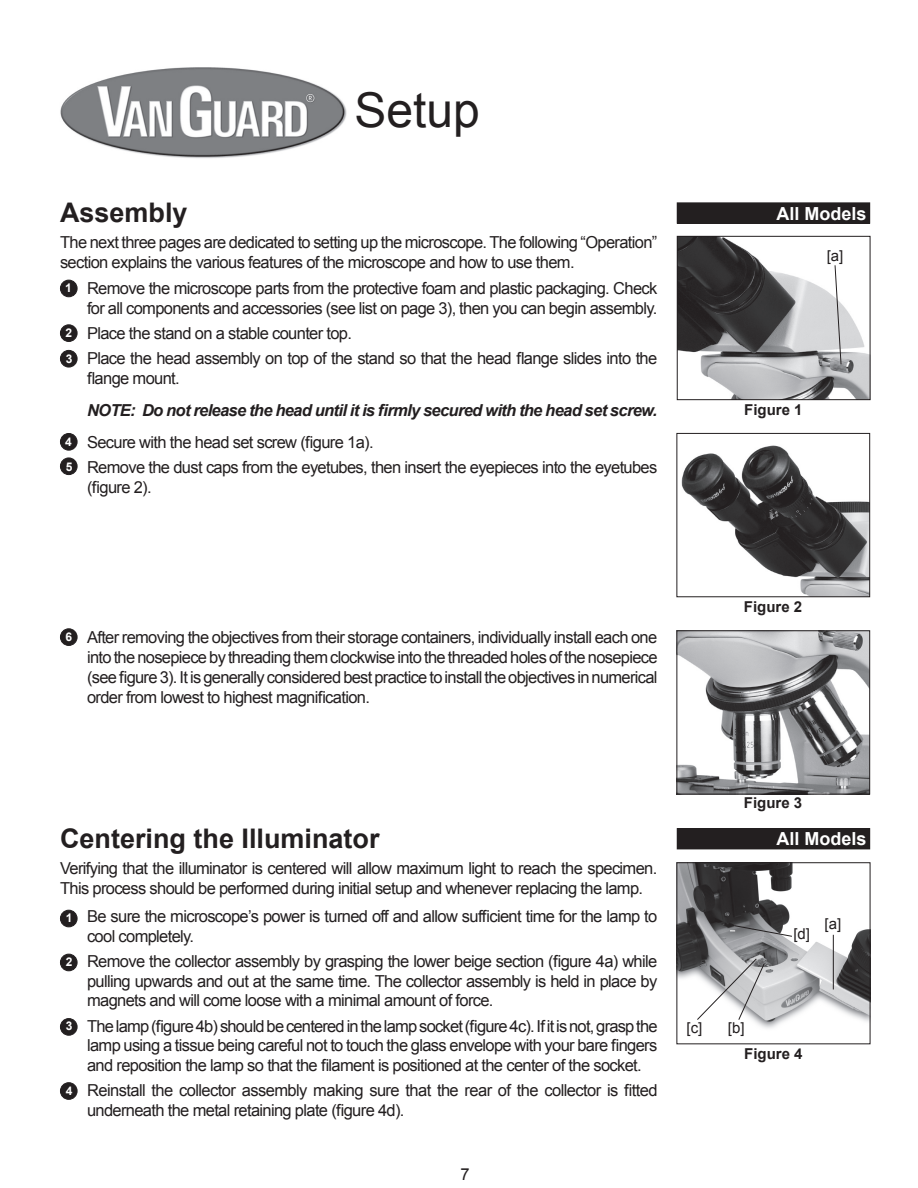
<style>
.page{position:relative;width:918px;height:1188px;background:#fff}
.page>*{position:absolute;margin:0;border:0;box-sizing:border-box;transform-origin:0 0}
.t1{font:48px "Arial";color:#231f20}
.t2{font:700 27px "Arial";color:#231f20}
.t3{font:700 18px "Arial";color:#fff}
.t4{font:16.5px/19.8px "Arial";letter-spacing:-.04em;color:#231f20}
.t5{font:italic 700 16.5px "Arial";letter-spacing:-.04em;color:#231f20}
.t6{font:700 15px "Arial";color:#231f20}
.t7{font:15px "Arial";color:#231f20}
.t8{font:700 12px "Arial";color:#fff}
</style>
<div class="page">
<div style="left:60px;top:280px;width:17px;height:17px;background:#231f20;border-radius:50%"></div>
<div style="left:60px;top:280px;width:17px;height:17px;border:1px solid #231f20;border-radius:50%"></div>
<div style="left:60px;top:325px;width:17px;height:16px;background:#231f20;border-radius:50%"></div>
<div style="left:60px;top:324px;width:17px;height:18px;border:1px solid #231f20;border-radius:50%"></div>
<div style="left:60px;top:629px;width:17px;height:16px;background:#231f20;border-radius:50%"></div>
<div style="left:60px;top:628px;width:17px;height:18px;border:1px solid #231f20;border-radius:50%"></div>
<div style="left:60px;top:458px;width:17px;height:17px;background:#231f20;border-radius:50%"></div>
<div style="left:60px;top:458px;width:17px;height:17px;border:1px solid #231f20;border-radius:50%"></div>
<div style="left:60px;top:434px;width:17px;height:16px;background:#231f20;border-radius:50%"></div>
<div style="left:60px;top:433px;width:17px;height:18px;border:1px solid #231f20;border-radius:50%"></div>
<div style="left:60px;top:350px;width:17px;height:17px;background:#231f20;border-radius:50%"></div>
<div style="left:60px;top:350px;width:17px;height:17px;border:1px solid #231f20;border-radius:50%"></div>
<div style="left:677px;top:203px;width:193px;height:20px;background:#231f20"></div>
<div style="left:677px;top:202px;width:193px;height:22px;border:1px solid #231f20"></div>
<img style="left:60px;top:67px;width:287px;height:91px">
<div style="left:60px;top:954px;width:17px;height:17px;background:#231f20;border-radius:50%"></div>
<div style="left:60px;top:954px;width:17px;height:17px;border:1px solid #231f20;border-radius:50%"></div>
<div style="left:60px;top:1019px;width:17px;height:16px;background:#231f20;border-radius:50%"></div>
<div style="left:60px;top:1018px;width:17px;height:18px;border:1px solid #231f20;border-radius:50%"></div>
<div style="left:60px;top:1083px;width:17px;height:16px;background:#231f20;border-radius:50%"></div>
<div style="left:60px;top:1082px;width:17px;height:18px;border:1px solid #231f20;border-radius:50%"></div>
<div style="left:60px;top:910px;width:17px;height:17px;background:#231f20;border-radius:50%"></div>
<div style="left:60px;top:910px;width:17px;height:17px;border:1px solid #231f20;border-radius:50%"></div>
<img style="left:679px;top:238px;width:189px;height:160px">
<div style="left:677px;top:236px;width:193px;height:164px;border:1px solid #231f20"></div>
<img style="left:681px;top:445px;width:187px;height:150px">
<div style="left:676px;top:433px;width:194px;height:164px;border:1px solid #231f20"></div>
<div style="left:677px;top:829px;width:193px;height:20px;background:#231f20"></div>
<div style="left:677px;top:828px;width:193px;height:21px;border:1px solid #231f20"></div>
<img style="left:678px;top:632px;width:190px;height:160px">
<div style="left:676px;top:630px;width:194px;height:164px;border:1px solid #231f20"></div>
<svg style="left:834px;top:265px;width:8px;height:100px"></svg>
<img style="left:678px;top:864px;width:190px;height:165px">
<div style="left:676px;top:862px;width:194px;height:182px;border:1px solid #231f20"></div>
<hr style="left:833px;top:935px;width:1px;height:54px;background:#231f20">
<svg style="left:696px;top:958px;width:69px;height:63px"></svg>
<svg style="left:730px;top:925px;width:63px;height:12px"></svg>
<h2 class="t2" style="left:60px;top:195px;width:129px">Assembly</h2>
<h1 class="t1" style="left:354px;top:79px;width:127px">Setup</h1>
<p class="t4" style="left:60px;top:233px;width:599px">The next three pages are dedicated to setting up the microscope. The following “Operation” section explains the various features of the microscope and how to use them.</p>
<p class="t4" style="left:87px;top:279px;width:572px">Remove the microscope parts from the protective foam and plastic packaging. Check for all components and accessories (see list on page 3), then you can begin assembly.</p>
<p class="t4" style="left:87px;top:321px;width:572px;line-height:25.2px">Place the stand on a stable counter top.<br>Place the head assembly on top of the stand so that the head flange slides into the</p>
<p class="t4" style="left:87px;top:369px;width:94px">flange mount.</p>
<p class="t8" style="left:65px;top:280px;width:8px">1</p>
<p class="t8" style="left:66px;top:325px;width:8px">2</p>
<p class="t8" style="left:66px;top:351px;width:8px">3</p>
<p class="t8" style="left:65px;top:434px;width:8px">4</p>
<p class="t8" style="left:66px;top:458px;width:8px">5</p>
<p class="t5" style="left:87px;top:399px;width:572px">NOTE: Do not release the head until it is firmly secured with the head set screw.</p>
<p class="t4" style="left:87px;top:430px;width:572px;line-height:25.2px">Secure with the head set screw (figure 1a).<br>Remove the dust caps from the eyetubes, then insert the eyepieces into the eyetubes</p>
<p class="t4" style="left:87px;top:478px;width:66px">(figure 2).</p>
<p class="t3" style="left:776px;top:202px;width:92px">All Models</p>
<p class="t7" style="left:827px;top:246px;width:18px">[a]</p>
<p class="t6" style="left:744px;top:400px;width:60px">Figure 1</p>
<p class="t8" style="left:65px;top:629px;width:8px">6</p>
<p class="t4" style="left:87px;top:628px;width:572px;text-align:justify">After removing the objectives from their storage containers, individually install each one into the nosepiece by threading them clockwise into the threaded holes of the nosepiece (see figure 3). It is generally considered best practice to install the objectives in numerical order from lowest to highest magnification.</p>
<p class="t6" style="left:744px;top:597px;width:60px">Figure 2</p>
<h2 class="t2" style="left:60px;top:820px;width:321px">Centering the Illuminator</h2>
<p class="t4" style="left:60px;top:858px;width:599px">Verifying that the illuminator is centered will allow maximum light to reach the specimen.<br>This process should be performed during initial setup and whenever replacing the lamp.</p>
<p class="t8" style="left:66px;top:910px;width:8px">1</p>
<p class="t8" style="left:66px;top:954px;width:8px">2</p>
<p class="t8" style="left:66px;top:1018px;width:8px">3</p>
<p class="t8" style="left:66px;top:1082px;width:8px">4</p>
<p class="t4" style="left:87px;top:906px;width:572px">Be sure the microscope’s power is turned off and allow sufficient time for the lamp to cool completely.</p>
<p class="t4" style="left:87px;top:951px;width:572px;text-align:justify">Remove the collector assembly by grasping the lower beige section (figure 4a) while pulling upwards and out at the same time. The collector assembly is held in place by magnets and will come loose with a minimal amount of force.</p>
<p class="t4" style="left:87px;top:1016px;width:572px;text-align:justify">The lamp (figure 4b) should be centered in the lamp socket (figure 4c). If it is not, grasp the lamp using a tissue being careful not to touch the glass envelope with your bare fingers and reposition the lamp so that the filament is positioned at the center of the socket.</p>
<p class="t4" style="left:87px;top:1081px;width:572px">Reinstall the collector assembly making sure that the rear of the collector is fitted underneath the metal retaining plate (figure 4d).</p>
<p class="t4" style="left:460px;top:1165px;width:11px">7</p>
<p class="t6" style="left:744px;top:793px;width:60px">Figure 3</p>
<p class="t3" style="left:776px;top:827px;width:92px">All Models</p>
<p class="t7" style="left:793px;top:924px;width:18px">[d]</p>
<p class="t7" style="left:825px;top:914px;width:18px">[a]</p>
<p class="t7" style="left:687px;top:1018px;width:17px">[c]</p>
<p class="t7" style="left:728px;top:1018px;width:18px">[b]</p>
<p class="t6" style="left:744px;top:1043px;width:60px">Figure 4</p>
</div>
